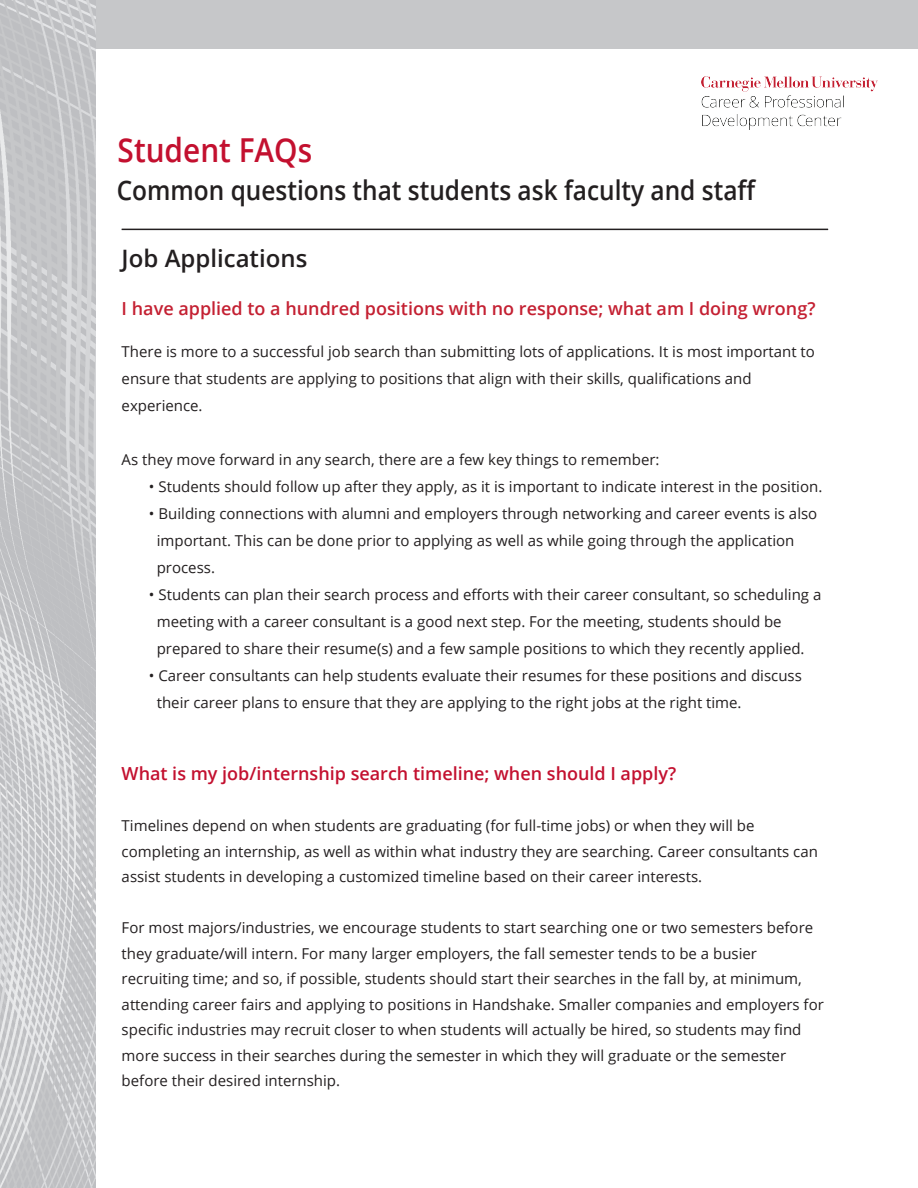
<style>
.page{position:relative;width:918px;height:1188px;background:#fff}
.page>*{position:absolute;margin:0;border:0;box-sizing:border-box;transform-origin:0 0}
.t1{font:600 33px "Open Sans";color:#c3102f;scale:.9 1}
.t2{font:600 27px "Open Sans";color:#231f20;scale:.91 1}
.t3{font:600 24px "Open Sans";color:#231f20}
.t4{font:600 18px "Open Sans";color:#c42032}
.t5{font:600 18px "Open Sans";color:#c3102f}
.t6{font:15px/25.5px "Open Sans";color:#231f20}
</style>
<div class="page">
<div style="left:0;top:0;width:918px;height:49px;background:#c6c7c9"></div>
<img style="left:702px;top:76px;width:175px;height:53px">
<img style="left:0;top:0;width:95px;height:1188px">
<hr style="left:122px;top:229px;width:706px;height:1px;background:#231f20">
<h1 class="t1" style="left:118px;top:128px;width:218px">Student FAQs</h1>
<h2 class="t2" style="left:117px;top:172px;width:704px">Common questions that students ask faculty and staff</h2>
<h3 class="t3" style="left:122px;top:242px;width:187px">Job Applications</h3>
<p class="t4" style="left:122px;top:296px;width:695px">I have applied to a hundred positions with no response; what am I doing wrong?</p>
<p class="t6" style="left:122px;top:338px;width:695px;line-height:27px">There is more to a successful job search than submitting lots of applications. It is most important to ensure that students are applying to positions that align with their skills, qualifications and experience.</p>
<p class="t6" style="left:122px;top:447px;width:539px">As they move forward in any search, there are a few key things to remember:</p>
<p class="t6" style="left:149px;top:474px;width:675px">• Students should follow up after they apply, as it is important to indicate interest in the position.</p>
<p class="t6" style="left:157px;top:500px;width:662px;line-height:27px;text-indent:-8px">• Building connections with alumni and employers through networking and career events is also important. This can be done prior to applying as well as while going through the application process.</p>
<p class="t6" style="left:157px;top:581px;width:666px;line-height:27px;text-indent:-8px">• Students can plan their search process and efforts with their career consultant, so scheduling a meeting with a career consultant is a good next step. For the meeting, students should be prepared to share their resume(s) and a few sample positions to which they recently applied.</p>
<p class="t6" style="left:157px;top:662px;width:647px;line-height:27px;text-indent:-8px">• Career consultants can help students evaluate their resumes for these positions and discuss their career plans to ensure that they are applying to the right jobs at the right time.</p>
<p class="t5" style="left:122px;top:761px;width:556px">What is my job/internship search timeline; when should I apply?</p>
<p class="t6" style="left:122px;top:813px;width:698px">Timelines depend on when students are graduating (for full-time jobs) or when they will be completing an internship, as well as within what industry they are searching. Career consultants can assist students in developing a customized timeline based on their career interests.</p>
<p class="t6" style="left:122px;top:915px;width:704px">For most majors/industries, we encourage students to start searching one or two semesters before they graduate/will intern. For many larger employers, the fall semester tends to be a busier recruiting time; and so, if possible, students should start their searches in the fall by, at minimum, attending career fairs and applying to positions in Handshake. Smaller companies and employers for specific industries may recruit closer to when students will actually be hired, so students may find more success in their searches during the semester in which they will graduate or the semester before their desired internship.</p>
</div>
